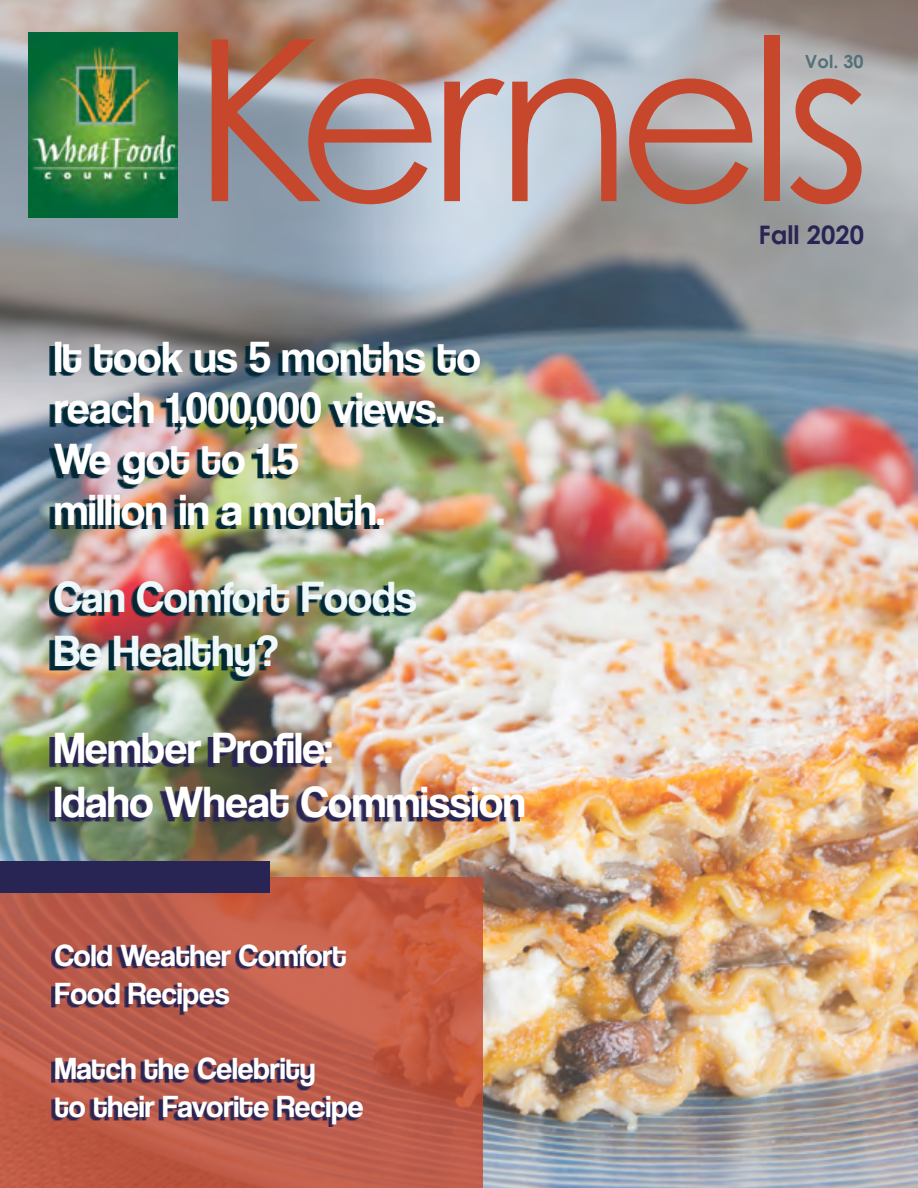
<style>
.page{position:relative;width:918px;height:1188px;background:#fff}
.page>*{position:absolute;margin:0;border:0;box-sizing:border-box;transform-origin:0 0}
.t1{font:225px "Century Gothic";letter-spacing:-.055em;color:#c7472c}
.t2{font:45px/51px "Coolvetica Rg";color:#fff}
.t3{font:45px/54px "Coolvetica Rg";color:#eff8fa}
.t4{font:31.5px/37.8px "Coolvetica Rg";color:#fff}
.t5{font:700 25.5px "Century Gothic";color:#282555}
.t6{font:700 18px "Century Gothic";color:#537177}
</style>
<div class="page">
<img style="left:0;top:0;width:918px;height:1188px">
<img style="left:28px;top:32px;width:149px;height:185px">
<img style="left:49px;top:346px;width:428px;height:183px">
<img style="left:49px;top:585px;width:363px;height:96px">
<img style="left:49px;top:737px;width:471px;height:85px">
<svg style="left:0;top:878px;width:482px;height:310px;background:#c05b46"></svg>
<svg style="left:51px;top:946px;width:309px;height:181px;background:#9e524e"></svg>
<div style="left:0;top:862px;width:270px;height:31px;background:#282555"></div>
<h1 class="t1" style="left:192px;top:-37px;width:681px">Kernels</h1>
<p class="t6" style="left:805px;top:47px;width:60px">Vol. 30</p>
<p class="t2" style="left:54px;top:331px;width:428px">It took us 5 months to reach 1,000,000 views.<br>We got to 1.5<br>million in a month.</p>
<p class="t3" style="left:54px;top:570px;width:364px">Can Comfort Foods<br>Be Healthy?</p>
<p class="t2" style="left:54px;top:720px;width:473px;line-height:54px">Member Profile:<br>Idaho Wheat Commission</p>
<p class="t4" style="left:55px;top:936px;width:293px">Cold Weather Comfort<br>Food Recipes</p>
<p class="t4" style="left:55px;top:1050px;width:310px">Match the Celebrity<br>to their Favorite Recipe</p>
<p class="t5" style="left:758px;top:215px;width:107px">Fall 2020</p>
</div>
